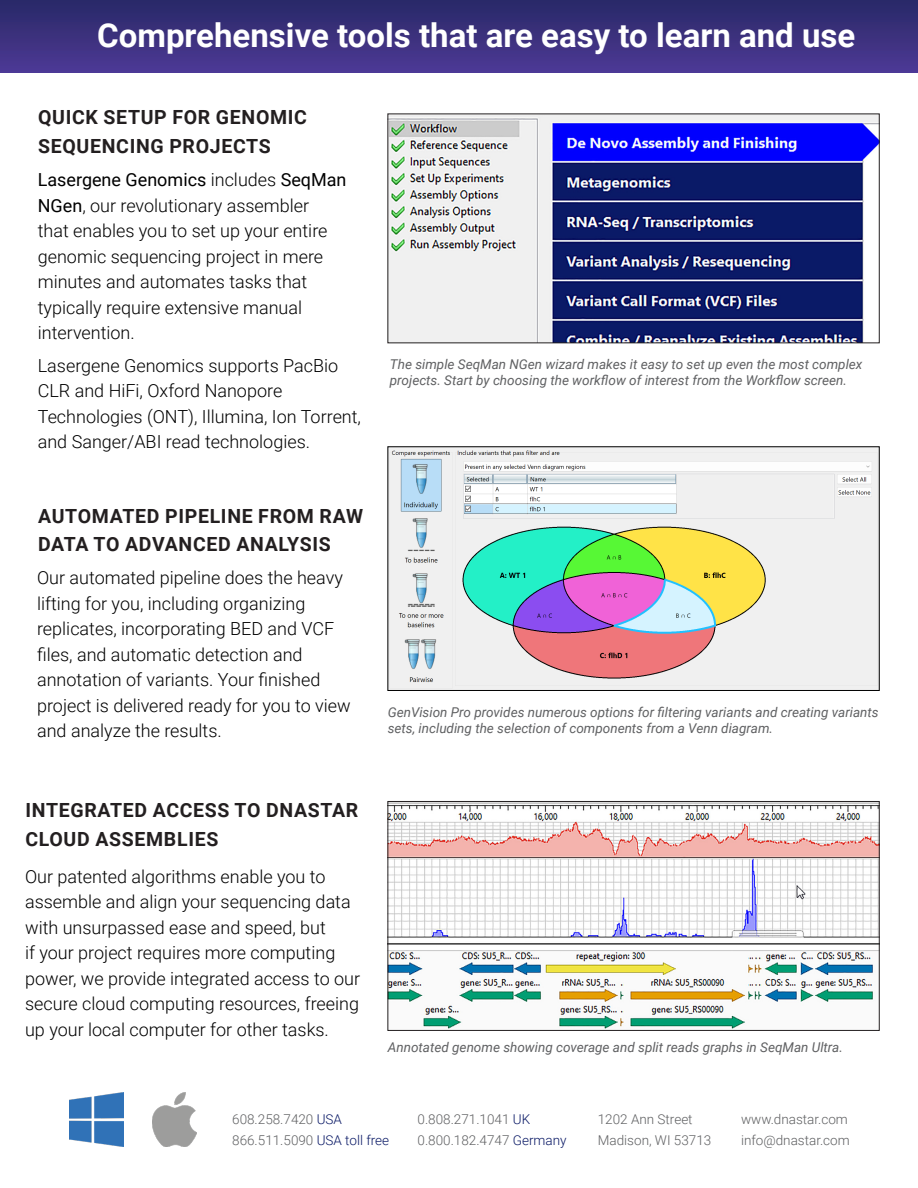
<style>
.page{position:relative;width:918px;height:1188px;background:#fff}
.page>*{position:absolute;margin:0;border:0;box-sizing:border-box;transform-origin:0 0}
.t1{font:700 33px "Roboto";color:#fff}
.t2{font:700 19.5px/28.5px "Roboto";letter-spacing:.035em;color:#231f20}
.t3{font:300 18px/25.5px "Roboto";color:#000}
.t4{font:italic 13.5px/16.2px "Roboto";color:#5f6062}
.t5{font:300 13.5px "Roboto";color:#5f6062}
.s1{font-weight:400}
.s2{color:#0b1a66}
</style>
<div class="page">
<img style="left:390px;top:116px;width:487px;height:225px">
<img style="left:390px;top:803px;width:487px;height:226px">
<div style="left:388px;top:801px;width:491px;height:230px;border:1px solid #231f20"></div>
<img style="left:69px;top:1092px;width:54px;height:54px">
<img style="left:152px;top:1092px;width:44px;height:54px">
<img style="left:390px;top:449px;width:487px;height:240px">
<div style="left:388px;top:447px;width:491px;height:244px;border:1px solid #000"></div>
<div style="left:0;top:0;width:918px;height:72px;background:linear-gradient(to bottom,#292967,#4d3994)"></div>
<p class="t1" style="left:97px;top:12px;width:760px">Comprehensive tools that are easy to learn and use</p>
<p class="t2" style="left:38px;top:103px;width:270px">QUICK SETUP FOR GENOMIC<br>SEQUENCING PROJECTS</p>
<p class="t3" style="left:38px;top:167px;width:310px"><span class="s1">Lasergene Genomics</span> includes <span class="s1">SeqMan<br>NGen</span>, our revolutionary assembler<br>that enables you to set up your entire genomic sequencing project in mere minutes and automates tasks that typically require extensive manual intervention.</p>
<p class="t3" style="left:38px;top:352px;width:325px">Lasergene Genomics supports PacBio CLR and HiFi, Oxford Nanopore Technologies (ONT), Illumina, Ion Torrent, and Sanger/ABI read technologies.</p>
<p class="t2" style="left:38px;top:501px;width:327px">AUTOMATED PIPELINE FROM RAW<br>DATA TO ADVANCED ANALYSIS</p>
<p class="t3" style="left:37px;top:565px;width:315px">Our automated pipeline does the heavy lifting for you, including organizing replicates, incorporating BED and VCF files, and automatic detection and annotation of variants. Your finished project is delivered ready for you to view and analyze the results.</p>
<p class="t4" style="left:390px;top:355px;width:474px">The simple SeqMan NGen wizard makes it easy to set up even the most complex projects. Start by choosing the workflow of interest from the Workflow screen.</p>
<p class="t4" style="left:388px;top:704px;width:493px">GenVision Pro provides numerous options for filtering variants and creating variants sets, including the selection of components from a Venn diagram.</p>
<p class="t2" style="left:25px;top:795px;width:334px">INTEGRATED ACCESS TO DNASTAR<br>CLOUD ASSEMBLIES</p>
<p class="t3" style="left:25px;top:863px;width:337px">Our patented algorithms enable you to assemble and align your sequencing data with unsurpassed ease and speed, but<br>if your project requires more computing power, we provide integrated access to our secure cloud computing resources, freeing up your local computer for other tasks.</p>
<p class="t4" style="left:388px;top:1039px;width:457px">Annotated genome showing coverage and split reads graphs in SeqMan Ultra.</p>
<p class="t5" style="left:232px;top:1110px;width:111px">608.258.7420 <span class="s2">USA</span></p>
<p class="t5" style="left:232px;top:1131px;width:159px">866.511.5090 <span class="s2">USA toll free</span></p>
<p class="t5" style="left:418px;top:1110px;width:114px">0.808.271.1041 <span class="s2">UK</span></p>
<p class="t5" style="left:418px;top:1131px;width:151px">0.800.182.4747 <span class="s2">Germany</span></p>
<p class="t5" style="left:598px;top:1110px;width:96px">1202 Ann Street</p>
<p class="t5" style="left:598px;top:1131px;width:115px">Madison, WI 53713</p>
<p class="t5" style="left:741px;top:1110px;width:108px">www.dnastar.com</p>
<p class="t5" style="left:741px;top:1131px;width:110px">info@dnastar.com</p>
</div>
